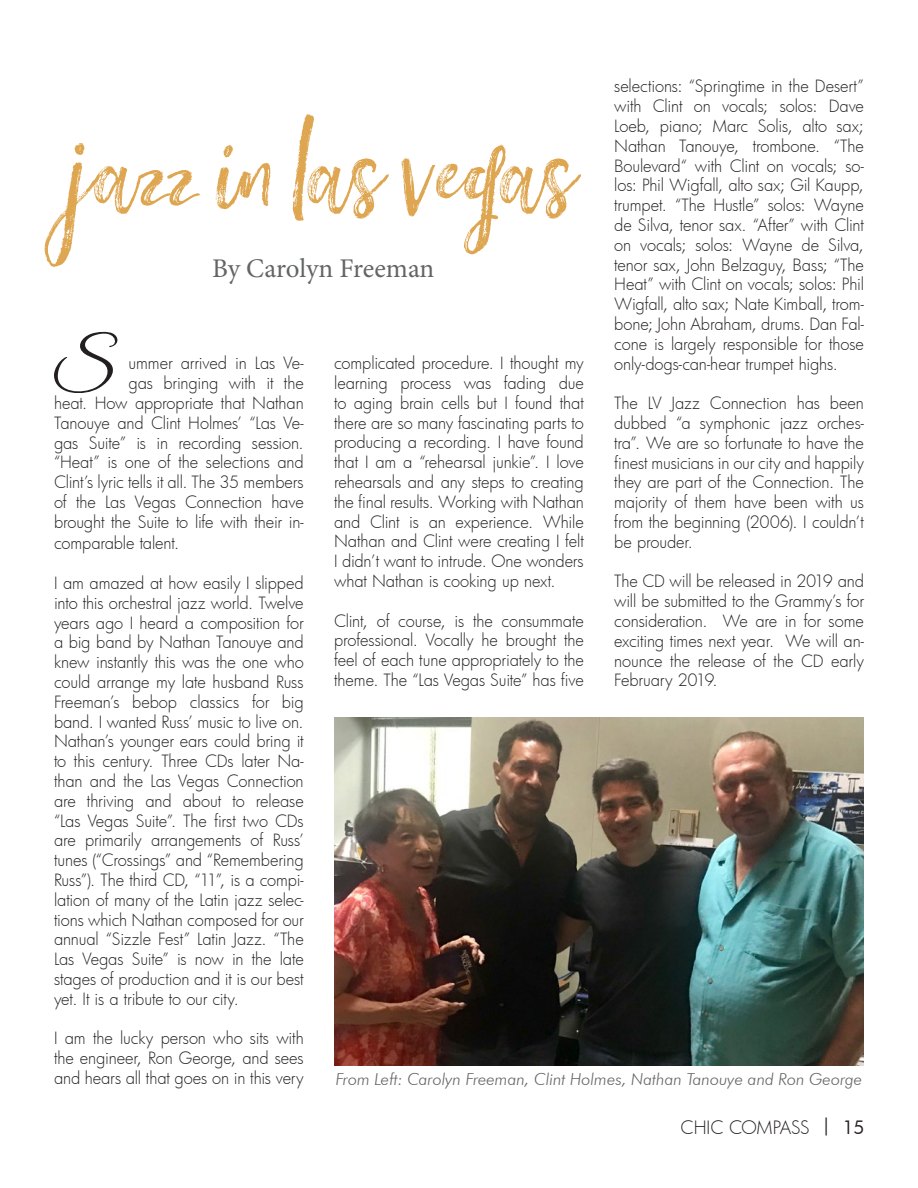
<style>
.page{position:relative;width:918px;height:1188px;background:#fff}
.page>*{position:absolute;margin:0;border:0;box-sizing:border-box;transform-origin:0 0}
.t1{font:93px "Spoodbrush Two";letter-spacing:.005em;color:#dea650}
.t2{font:67.65px "Great Vibes";color:#231f20}
.t3{font:27px "Minion Pro";letter-spacing:-.005em;color:#636466}
.t4{font:300 18px "Futura";letter-spacing:-.005em;color:#231f20}
.t5{font:300 16.5px/19.8px "Futura";letter-spacing:-.01em;color:#231f20;text-align:justify}
.t6{font:italic 300 16.5px "Futura BT";color:#636466}
.s1{font-weight:400}
</style>
<div class="page">
<img style="left:334px;top:717px;width:530px;height:349px">
<p class="t5" style="left:614px;top:76px;width:251px">selections: “Springtime in the Desert” with Clint on vocals; solos: Dave Loeb, piano; Marc Solis, alto sax; Nathan Tanouye, trombone. “The Boulevard“ with Clint on vocals; so&shy;los: Phil Wigfall, alto sax; Gil Kaupp, trumpet. “The Hustle” solos: Wayne de Silva, tenor sax. “After” with Clint on vocals; solos: Wayne de Silva, tenor sax, John Belzaguy, Bass; “The Heat” with Clint on vocals; solos: Phil Wigfall, alto sax; Nate Kimball, trom&shy;bone; John Abraham, drums. Dan Fal&shy;cone is largely responsible for those only-dogs-can-hear trumpet highs.</p>
<p class="t5" style="left:614px;top:393px;width:251px">The LV Jazz Connection has been dubbed “a symphonic jazz orches&shy;tra”. We are so fortunate to have the finest musicians in our city and happily they are part of the Connection. The majority of them have been with us from the beginning (2006). I couldn’t be prouder.</p>
<p class="t5" style="left:614px;top:571px;width:251px">The CD will be released in 2019 and will be submitted to the Grammy’s for consideration. We are in for some exciting times next year. We will an&shy;nounce the release of the CD early February 2019.</p>
<h1 class="t1" style="left:71px;top:117px;width:505px">jazz in las Vegas</h1>
<h3 class="t3" style="left:212px;top:250px;width:224px">By Carolyn Freeman</h3>
<h2 class="t2" style="left:54px;top:329px;width:62px">S</h2>
<p class="t5" style="left:334px;top:353px;width:251px">complicated procedure. I thought my learning process was fading due to aging brain cells but I found that there are so many fascinating parts to producing a recording. I have found that I am a “rehearsal junkie”. I love rehearsals and any steps to creating the final results. Working with Nathan and Clint is an experience. While Nathan and Clint were creating I felt I didn’t want to intrude. One wonders what Nathan is cooking up next.</p>
<p class="t5" style="left:334px;top:610px;width:251px">Clint, of course, is the consummate professional. Vocally he brought the feel of each tune appropriately to the theme. The “Las Vegas Suite” has five</p>
<p class="t5" style="left:54px;top:353px;width:251px;text-align:right">ummer arrived in Las Ve-<br>gas bringing with it the<br>heat. How appropriate that Nathan Tanouye and Clint Holmes’ “Las Ve&shy;gas Suite” is in recording session. “Heat” is one of the selections and Clint’s lyric tells it all. The 35 members of the Las Vegas Connection have brought the Suite to life with their in-</p>
<p class="t5" style="left:54px;top:533px;width:127px">comparable talent.</p>
<p class="t5" style="left:54px;top:573px;width:251px">I am amazed at how easily I slipped into this orchestral jazz world. Twelve years ago I heard a composition for a big band by Nathan Tanouye and knew instantly this was the one who could arrange my late husband Russ Freeman’s bebop classics for big band. I wanted Russ’ music to live on.<br>Nathan’s younger ears could bring it to this century. Three CDs later Na&shy;than and the Las Vegas Connection are thriving and about to release “Las Vegas Suite”. The first two CDs are primarily arrangements of Russ’ tunes (“Crossings” and “Remembering Russ”). The third CD, “11”, is a compi&shy;lation of many of the Latin jazz selec&shy;tions which Nathan composed for our annual “Sizzle Fest” Latin Jazz. “The Las Vegas Suite” is now in the late stages of production and it is our best yet. It is a tribute to our city.</p>
<p class="t5" style="left:54px;top:1028px;width:251px">I am the lucky person who sits with the engineer, Ron George, and sees and hears all that goes on in this very</p>
<p class="t6" style="left:336px;top:1070px;width:528px">From Left: Carolyn Freeman, Clint Holmes, Nathan Tanouye and Ron George</p>
<p class="t4" style="left:680px;top:1115px;width:186px">CHIC COMPASS <sup>|</sup> <span class="s1">15</span></p>
</div>
